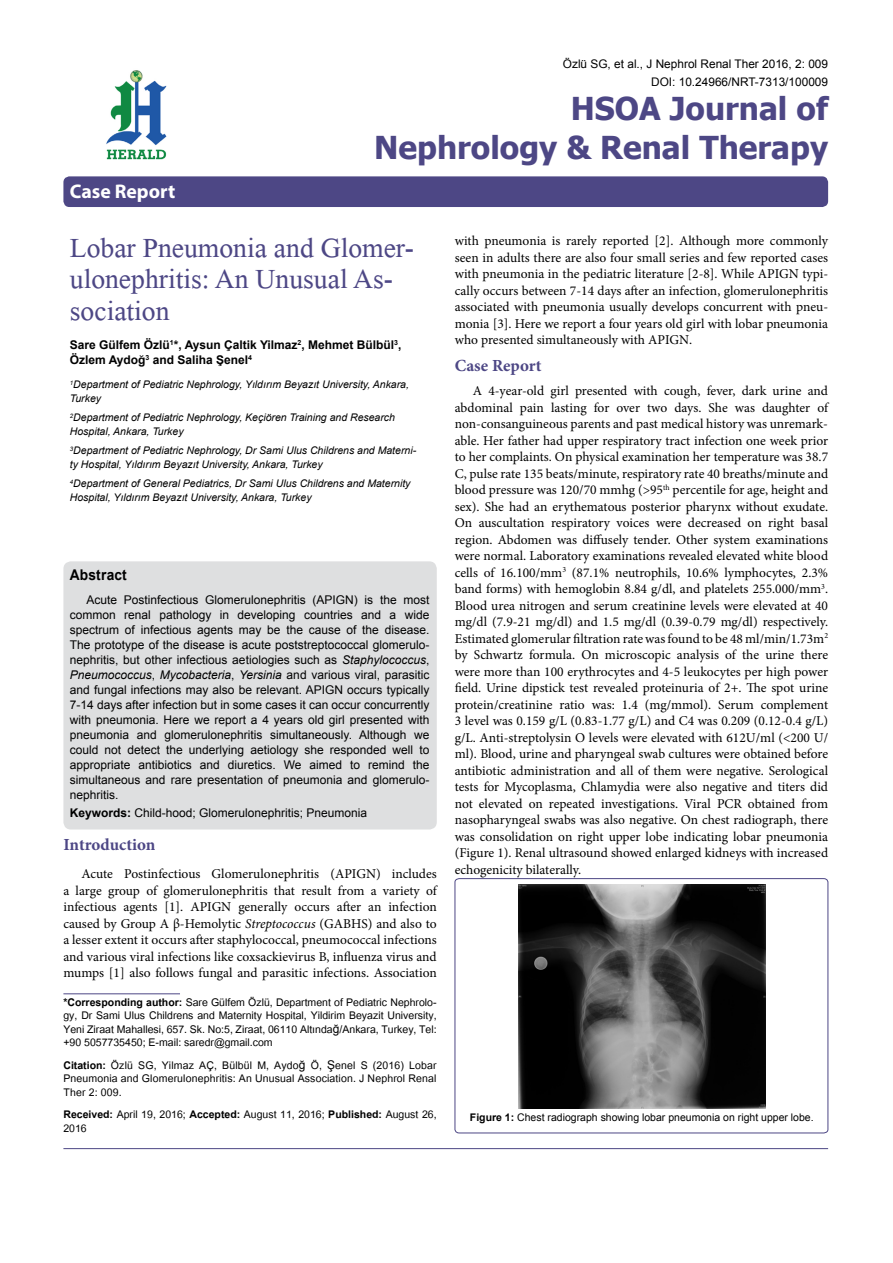
<style>
.page{position:relative;width:893px;height:1263px;background:#fff}
.page>*{position:absolute;margin:0;border:0;box-sizing:border-box;transform-origin:0 0}
.t1{font:41.25px/31.5px "Microsoft Himalaya";color:#4d4785}
.t2{font:700 31.5px/39px "Tahoma";color:#4d4785;text-align:right}
.t3{font:700 19.8px "Myriad Hebrew";color:#fff}
.t4{font:700 16.95px "Minion Pro";color:#4d4785}
.t5{font:700 14.85px "Arial";letter-spacing:.015em;color:#000;scale:.93 1}
.t6{font:14.7px/13.5px "Utsaah";color:#000;text-align:justify}
.t7{font:13.5px/16.5px "Minion Pro";color:#000;text-align:justify}
.t8{font:12px/15px "Arial";color:#000;text-align:justify}
.t9{font:700 12px/15px "Arial";color:#000}
.t10{font:11.85px/18px "Arial";color:#000;text-align:right}
.t11{font:italic 10.5px/13.5px "Arial";color:#000}
.t12{font:10.5px "Arial";color:#000}
.s1{font-style:italic}
.s2{font-weight:700}
.s3{font-family:"Arial";font-size:12px}
</style>
<div class="page">
<div style="left:63px;top:176px;width:765px;height:31px;background:#4d4785;border-radius:6px"></div>
<hr style="left:63px;top:993px;width:117px;height:1px;background:#4d4785">
<img style="left:106px;top:70px;width:61px;height:90px">
<hr style="left:63px;top:1148px;width:765px;height:1px;background:#4d4785">
<div style="left:63px;top:561px;width:374px;height:268px;background:#dedfe0;border-radius:8px"></div>
<svg style="left:455px;top:878px;width:373px;height:255px"></svg>
<img style="left:519px;top:884px;width:246px;height:225px">
<h3 class="t3" style="left:70px;top:180px;width:107px">Case Report</h3>
<p class="t10" style="left:563px;top:55px;width:267px">Özlü SG, et al., J Nephrol Renal Ther 2016, 2: 009<br>DOI: 10.24966/NRT-7313/100009</p>
<h2 class="t2" style="left:374px;top:87px;width:455px">HSOA Journal of<br>Nephrology &amp; Renal Therapy</h2>
<h1 class="t1" style="left:70px;top:227px;width:346px">Lobar Pneumonia and Glomer&shy;ulonephritis: An Unusual As&shy;sociation</h1>
<p class="t9" style="left:70px;top:338px;width:333px">Sare Gülfem Özlü<sup>1</sup>*, Aysun Çaltik Yilmaz<sup>2</sup>, Mehmet Bülbül<sup>3</sup>,<br>Özlem Aydoğ<sup>3</sup> and Saliha Şenel<sup>4</sup></p>
<p class="t11" style="left:70px;top:378px;width:341px"><sup>1</sup>Department of Pediatric Nephrology, Yıldırım Beyazıt University, Ankara,<br>Turkey</p>
<p class="t11" style="left:70px;top:411px;width:327px"><sup>2</sup>Department of Pediatric Nephrology, Keçiören Training and Research<br>Hospital, Ankara, Turkey</p>
<p class="t11" style="left:70px;top:444px;width:348px"><sup>3</sup>Department of Pediatric Nephrology, Dr Sami Ulus Childrens and Materni&shy;ty Hospital, Yıldırım Beyazıt University, Ankara, Turkey</p>
<p class="t11" style="left:70px;top:477px;width:342px"><sup>4</sup>Department of General Pediatrics, Dr Sami Ulus Childrens and Maternity<br>Hospital, Yıldırım Beyazıt University, Ankara, Turkey</p>
<p class="t5" style="left:70px;top:565px;width:63px">Abstract</p>
<p class="t8" style="left:70px;top:593px;width:361px;text-indent:16px">Acute Postinfectious Glomerulonephritis (APIGN) is the most common renal pathology in developing countries and a wide spectrum of infectious agents may be the cause of the disease.<br>The prototype of the disease is acute poststreptococcal glomerulo&shy;nephritis, but other infectious aetiologies such as <span class="s1">Staphylococcus</span>, <span class="s1">Pneumococcus</span>, <span class="s1">Mycobacteria</span>, <span class="s1">Yersinia</span> and various viral, parasitic and fungal infections may also be relevant. APIGN occurs typically 7-14 days after infection but in some cases it can occur concurrently with pneumonia. Here we report a 4 years old girl presented with pneumonia and glomerulonephritis simultaneously. Although we could not detect the underlying aetiology she responded well to appropriate antibiotics and diuretics. We aimed to remind the simultaneous and rare presentation of pneumonia and glomerulo&shy;nephritis.</p>
<p class="t8" style="left:70px;top:806px;width:299px"><span class="s2">Keywords:</span> Child-hood; Glomerulonephritis; Pneumonia</p>
<p class="t4" style="left:63px;top:832px;width:94px">Introduction</p>
<p class="t7" style="left:63px;top:865px;width:375px;text-indent:18px">Acute Postinfectious Glomerulonephritis (APIGN) includes a large group of glomerulonephritis that result from a variety of infectious agents [1]. APIGN generally occurs after an infection caused by Group A β-Hemolytic <span class="s1">Streptococcus</span> (GABHS) and also to a lesser extent it occurs after staphylococcal, pneumococcal infections and various viral infections like coxsackievirus B, influenza virus and mumps [1] also follows fungal and parasitic infections. Association</p>
<p class="t6" style="left:63px;top:996px;width:375px"><span class="s2">*Corresponding author:</span> Sare Gülfem Özlü, Department of Pediatric Nephrolo&shy;gy, Dr Sami Ulus Childrens and Maternity Hospital, Yildirim Beyazit University, Yeni Ziraat Mahallesi, 657. Sk. No:5, Ziraat, 06110 Altında<span class="s3">ğ</span>/Ankara, Turkey, Tel: +90 5057735450; E-mail: saredr@gmail.com</p>
<p class="t6" style="left:63px;top:1059px;width:375px"><span class="s2">Citation:</span> Özlü SG, Yilmaz AÇ, Bülbül M, Aydo<span class="s3">ğ</span> Ö, <span class="s3">Ş</span>enel S (2016) Lobar Pneumonia and Glomerulonephritis: An Unusual Association. J Nephrol Renal Ther 2: 009.</p>
<p class="t6" style="left:63px;top:1109px;width:375px"><span class="s2">Received:</span> April 19, 2016; <span class="s2">Accepted:</span> August 11, 2016; <span class="s2">Published:</span> August 26,<br>2016</p>
<p class="t7" style="left:455px;top:233px;width:375px">with pneumonia is rarely reported [2]. Although more commonly seen in adults there are also four small series and few reported cases with pneumonia in the pediatric literature [2-8]. While APIGN typi&shy;cally occurs between 7-14 days after an infection, glomerulonephritis associated with pneumonia usually develops concurrent with pneu&shy;monia [3]. Here we report a four years old girl with lobar pneumonia who presented simultaneously with APIGN.</p>
<p class="t4" style="left:455px;top:354px;width:88px">Case Report</p>
<p class="t7" style="left:455px;top:383px;width:375px;text-indent:18px">A 4-year-old girl presented with cough, fever, dark urine and abdominal pain lasting for over two days. She was daughter of non-consanguineous parents and past medical history was unremark&shy;able. Her father had upper respiratory tract infection one week prior to her complaints. On physical examination her temperature was 38.7<br>C, pulse rate 135 beats/minute, respiratory rate 40 breaths/minute and blood pressure was 120/70 mmhg (&gt;95<sup>th</sup> percentile for age, height and sex). She had an erythematous posterior pharynx without exudate.<br>On auscultation respiratory voices were decreased on right basal region. Abdomen was diffusely tender. Other system examinations were normal. Laboratory examinations revealed elevated white blood cells of 16.100/mm<sup>3</sup> (87.1% neutrophils, 10.6% lymphocytes, 2.3% band forms) with hemoglobin 8.84 g/dl, and platelets 255.000/mm<sup>3</sup>.<br>Blood urea nitrogen and serum creatinine levels were elevated at 40 mg/dl (7.9-21 mg/dl) and 1.5 mg/dl (0.39-0.79 mg/dl) respectively.<br>Estimated glomerular filtration rate was found to be 48 ml/min/1.73m<sup>2 </sup>by Schwartz formula. On microscopic analysis of the urine there were more than 100 erythrocytes and 4-5 leukocytes per high power field. Urine dipstick test revealed proteinuria of 2+. The spot urine protein/creatinine ratio was: 1.4 (mg/mmol). Serum complement 3 level was 0.159 g/L (0.83-1.77 g/L) and C4 was 0.209 (0.12-0.4 g/L) g/L. Anti-streptolysin O levels were elevated with 612U/ml (&lt;200 U/ ml). Blood, urine and pharyngeal swab cultures were obtained before antibiotic administration and all of them were negative. Serological tests for Mycoplasma, Chlamydia were also negative and titers did not elevated on repeated investigations. Viral PCR obtained from nasopharyngeal swabs was also negative. On chest radiograph, there was consolidation on right upper lobe indicating lobar pneumonia (Figure 1). Renal ultrasound showed enlarged kidneys with increased echogenicity bilaterally.</p>
<p class="t12" style="left:470px;top:1110px;width:345px"><span class="s2">Figure 1:</span> Chest radiograph showing lobar pneumonia on right upper lobe.</p>
</div>
